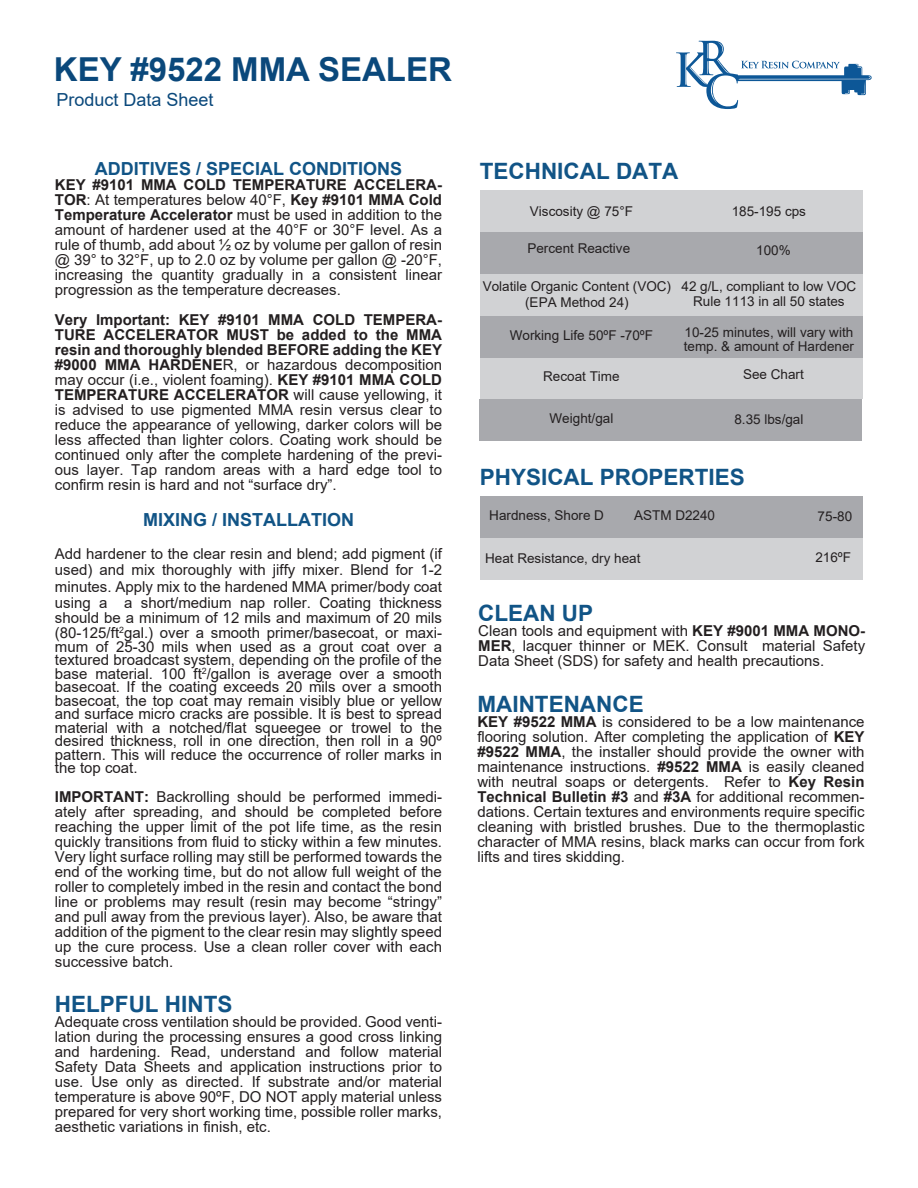
<style>
.page{position:relative;width:918px;height:1188px;background:#fff}
.page>*{position:absolute;margin:0;border:0;box-sizing:border-box;transform-origin:0 0}
.t1{font:700 33px "Arial";color:#0a487b}
.t2{font:700 22.5px "Arial";color:#115486}
.t3{font:700 18px "Arial";color:#115486}
.t4{font:18px "Arial";color:#0a487b}
.t5{font:15px/15px "Arial";color:#231f20;text-align:justify}
.t6{font:13.5px/13.5px "Arial";color:#231f20;text-align:center}
.s1{font-weight:700}
</style>
<div class="page">
<div style="left:480px;top:190px;width:382px;height:42px;background:#d1d2d4"></div>
<div style="left:480px;top:232px;width:382px;height:42px;background:#a8a9ad"></div>
<div style="left:480px;top:357px;width:382px;height:42px;background:#d1d2d4"></div>
<div style="left:480px;top:399px;width:382px;height:42px;background:#a8a9ad"></div>
<div style="left:480px;top:316px;width:382px;height:41px;background:#a8a9ad"></div>
<div style="left:480px;top:274px;width:382px;height:42px;background:#d1d2d4"></div>
<div style="left:480px;top:496px;width:383px;height:42px;background:#a8a9ad"></div>
<div style="left:480px;top:538px;width:383px;height:41px;background:#d1d2d4"></div>
<svg style="left:676px;top:41px;width:196px;height:68px"></svg>
<h1 class="t1" style="left:54px;top:47px;width:399px">KEY #9522 MMA SEALER</h1>
<p class="t4" style="left:56px;top:88px;width:159px">Product Data Sheet</p>
<p class="t3" style="left:95px;top:156px;width:309px">ADDITIVES / SPECIAL CONDITIONS</p>
<p class="t5" style="left:55px;top:177px;width:389px"><span class="s1">KEY #9101 MMA COLD TEMPERATURE ACCELERA-TOR</span>: At temperatures below 40°F, <span class="s1">Key #9101 MMA Cold Temperature Accelerator</span> must be used in addition to the amount of hardener used at the 40°F or 30°F level. As a rule of thumb, add about ½ oz by volume per gallon of resin @ 39° to 32°F, up to 2.0 oz by volume per gallon @ -20°F, increasing the quantity gradually in a consistent linear progression as the temperature decreases.</p>
<p class="t5" style="left:55px;top:312px;width:389px"><span class="s1">Very Important: KEY #9101 MMA COLD TEMPERA-TURE ACCELERATOR MUST be added to the MMA resin and thoroughly blended BEFORE adding the KEY #9000 MMA HARDENE</span>R, or hazardous decomposition may occur (i.e., violent foaming). <span class="s1">KEY #9101 MMA COLD TEMPERATURE ACCELERATOR</span> will cause yellowing, it is advised to use pigmented MMA resin versus clear to reduce the appearance of yellowing, darker colors will be less affected than lighter colors. Coating work should be continued only after the complete hardening of the previ&shy;ous layer. Tap random areas with a hard edge tool to confirm resin is hard and not “surface dry”.</p>
<p class="t3" style="left:143px;top:507px;width:213px">MIXING / INSTALLATION</p>
<p class="t5" style="left:55px;top:545px;width:389px;line-height:16.5px">Add hardener to the clear resin and blend; add pigment (if used) and mix thoroughly with jiffy mixer. Blend for 1-2 minutes. Apply mix to the hardened MMA primer/body coat using a a short/medium nap roller. Coating thickness</p>
<p class="t5" style="left:55px;top:610px;width:389px">should be a minimum of 12 mils and maximum of 20 mils (80-125/ft<sup>2</sup>gal.) over a smooth primer/basecoat, or maxi-</p>
<p class="t5" style="left:55px;top:640px;width:389px;line-height:13.5px">mum of 25-30 mils when used as a grout coat over a textured broadcast system, depending on the profile of the base material. 100 ft<sup>2</sup>/gallon is average over a smooth basecoat. If the coating exceeds 20 mils over a smooth basecoat, the top coat may remain visibly blue or yellow and surface micro cracks are possible. It is best to spread material with a notched/flat squeegee or trowel to the desired thickness, roll in one direction, then roll in a 90º pattern. This will reduce the occurrence of roller marks in the top coat.</p>
<p class="t5" style="left:55px;top:789px;width:389px"><span class="s1">IMPORTANT:</span> Backrolling should be performed immedi&shy;ately after spreading, and should be completed before reaching the upper limit of the pot life time, as the resin quickly transitions from fluid to sticky within a few minutes.<br>Very light surface rolling may still be performed towards the end of the working time, but do not allow full weight of the roller to completely imbed in the resin and contact the bond line or problems may result (resin may become “stringy” and pull away from the previous layer). Also, be aware that addition of the pigment to the clear resin may slightly speed up the cure process. Use a clean roller cover with each successive batch.</p>
<h2 class="t2" style="left:55px;top:988px;width:179px">HELPFUL HINTS</h2>
<p class="t5" style="left:55px;top:1014px;width:389px">Adequate cross ventilation should be provided. Good venti&shy;lation during the processing ensures a good cross linking and hardening. Read, understand and follow material Safety Data Sheets and application instructions prior to use. Use only as directed. If substrate and/or material temperature is above 90ºF, DO NOT apply material unless prepared for very short working time, possible roller marks, aesthetic variations in finish, etc.</p>
<h2 class="t2" style="left:480px;top:156px;width:200px">TECHNICAL DATA</h2>
<p class="t6" style="left:530px;top:204px;width:105px">Viscosity @ 75°F</p>
<p class="t6" style="left:732px;top:204px;width:76px">185-195 cps</p>
<p class="t6" style="left:527px;top:242px;width:104px">Percent Reactive</p>
<p class="t6" style="left:756px;top:243px;width:36px">100%</p>
<p class="t6" style="left:483px;top:278px;width:190px;line-height:16.2px">Volatile Organic Content (VOC) (EPA Method 24)</p>
<p class="t6" style="left:682px;top:278px;width:176px;line-height:15px">42 g/L, compliant to low VOC<br>Rule 1113 in all 50 states</p>
<p class="t6" style="left:510px;top:328px;width:145px">Working Life 50ºF -70ºF</p>
<p class="t6" style="left:684px;top:325px;width:172px;text-align:left">10-25 minutes, will vary with temp. &amp; amount of Hardener</p>
<p class="t6" style="left:543px;top:369px;width:78px">Recoat Time</p>
<p class="t6" style="left:743px;top:367px;width:62px">See Chart</p>
<p class="t6" style="left:550px;top:412px;width:65px">Weight/gal</p>
<p class="t6" style="left:734px;top:412px;width:71px">8.35 lbs/gal</p>
<h2 class="t2" style="left:480px;top:461px;width:267px">PHYSICAL PROPERTIES</h2>
<p class="t6" style="left:489px;top:509px;width:116px">Hardness, Shore D</p>
<p class="t6" style="left:634px;top:509px;width:83px">ASTM D2240</p>
<p class="t6" style="left:818px;top:509px;width:36px">75-80</p>
<p class="t6" style="left:485px;top:552px;width:157px">Heat Resistance, dry heat</p>
<p class="t6" style="left:815px;top:551px;width:37px">216ºF</p>
<h2 class="t2" style="left:478px;top:597px;width:116px">CLEAN UP</h2>
<p class="t5" style="left:478px;top:623px;width:389px">Clean tools and equipment with <span class="s1">KEY #9001 MMA MONO-MER</span>, lacquer thinner or MEK. Consult material Safety Data Sheet (SDS) for safety and health precautions.</p>
<h2 class="t2" style="left:477px;top:689px;width:168px">MAINTENANCE</h2>
<p class="t5" style="left:477px;top:715px;width:389px"><span class="s1">KEY #9522 MMA</span> is considered to be a low maintenance flooring solution. After completing the application of <span class="s1">KEY #9522 MMA</span>, the installer should provide the owner with maintenance instructions. <span class="s1">#9522 MMA</span> is easily cleaned with neutral soaps or detergents. Refer to <span class="s1">Key Resin Technical Bulletin #3</span> and <span class="s1">#3A</span> for additional recommen&shy;dations. Certain textures and environments require specific cleaning with bristled brushes. Due to the thermoplastic character of MMA resins, black marks can occur from fork lifts and tires skidding.</p>
</div>
